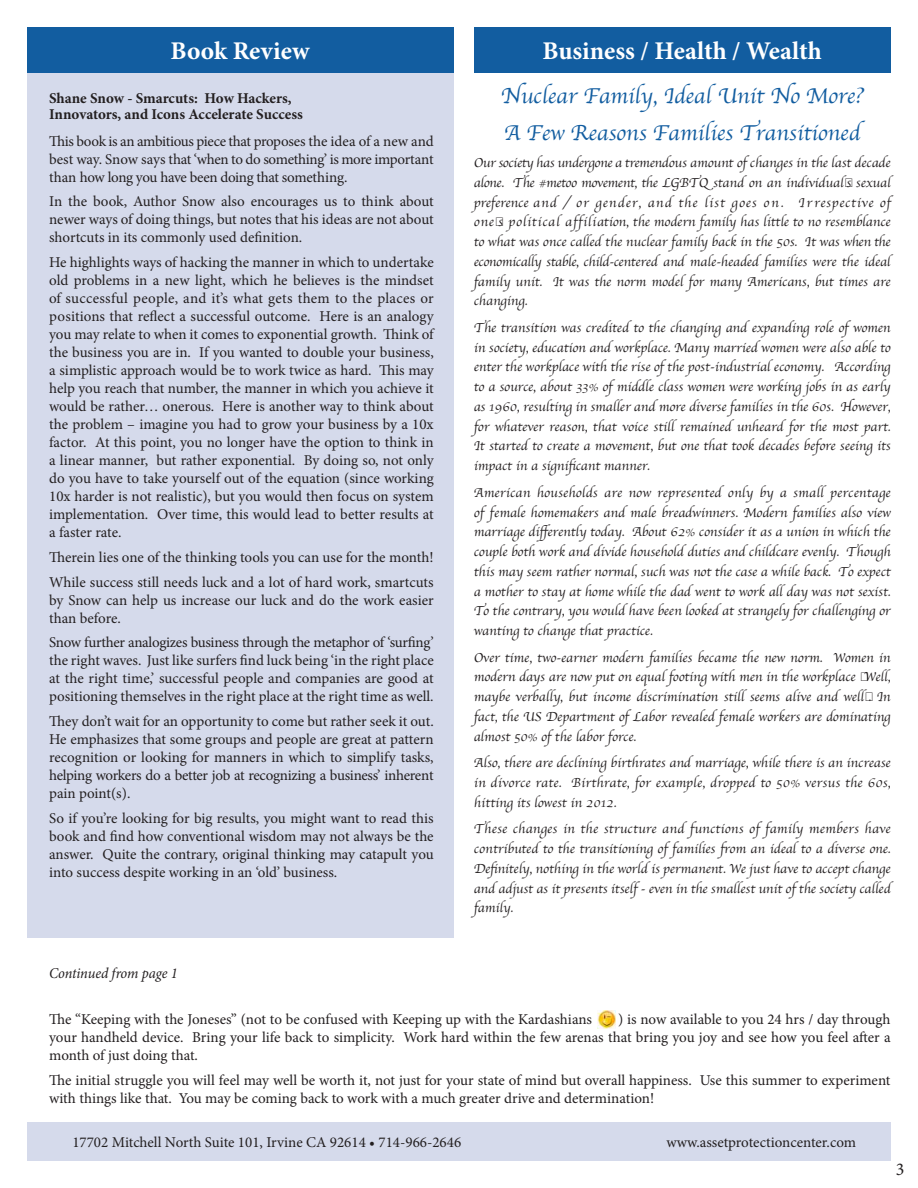
<style>
.page{position:relative;width:918px;height:1188px;background:#fff}
.page>*{position:absolute;margin:0;border:0;box-sizing:border-box;transform-origin:0 0}
.t1{font:700 25.5px "Minion Pro";color:#fff}
.t2{font:22.5px/37.3px "Apple Chancery";color:#125da0}
.t3{font:18px "Minion Pro";color:#231f20}
.t4{font:15px/18px "Minion Pro";letter-spacing:-.005em;color:#231f20;text-align:justify}
.t5{font:700 15px/15.6px "Minion Pro";color:#231f20}
.t6{font:italic 15px "Minion Pro";letter-spacing:-.01em;color:#231f20;scale:.96 1}
.t7{font:13.5px/19.8px "Apple Chancery";color:#231f20;text-align:justify}
</style>
<div class="page">
<div style="left:27px;top:1122px;width:864px;height:39px;background:#d5daeb"></div>
<div style="left:27px;top:27px;width:426px;height:910px;background:#d5daeb"></div>
<div style="left:27px;top:27px;width:426px;height:45px;background:#125da0"></div>
<img style="left:598px;top:1011px;width:18px;height:18px">
<div style="left:474px;top:27px;width:417px;height:45px;background:#125da0"></div>
<h1 class="t1" style="left:171px;top:33px;width:141px">Book Review</h1>
<p class="t5" style="left:49px;top:90px;width:255px">Shane Snow - Smarcuts: How Hackers,<br>Innovators, and Icons Accelerate Success</p>
<p class="t4" style="left:49px;top:132px;width:386px">This book is an ambitious piece that proposes the idea of a new and best way. Snow says that ‘when to do something’ is more important than how long you have been doing that something.</p>
<p class="t4" style="left:49px;top:193px;width:386px">In the book, Author Snow also encourages us to think about newer ways of doing things, but notes that his ideas are not about shortcuts in its commonly used definition.</p>
<p class="t4" style="left:49px;top:253px;width:386px">He highlights ways of hacking the manner in which to undertake old problems in a new light, which he believes is the mindset of successful people, and it’s what gets them to the places or positions that reflect a successful outcome. Here is an analogy you may relate to when it comes to exponential growth. Think of the business you are in. If you wanted to double your business, a simplistic approach would be to work twice as hard. This may help you reach that number, the manner in which you achieve it would be rather… onerous. Here is another way to think about the problem – imagine you had to grow your business by a 10x factor. At this point, you no longer have the option to think in a linear manner, but rather exponential. By doing so, not only do you have to take yourself out of the equation (since working 10x harder is not realistic), but you would then focus on system implementation. Over time, this would lead to better results at a faster rate.</p>
<p class="t4" style="left:49px;top:545px;width:386px;line-height:24.8px">Therein lies one of the thinking tools you can use for the month!<br>While success still needs luck and a lot of hard work, smartcuts</p>
<p class="t4" style="left:49px;top:591px;width:386px">by Snow can help us increase our luck and do the work easier than before.</p>
<p class="t4" style="left:49px;top:634px;width:386px">Snow further analogizes business through the metaphor of ‘surfing’ the right waves. Just like surfers find luck being ‘in the right place at the right time,’ successful people and companies are good at positioning themselves in the right place at the right time as well.</p>
<p class="t4" style="left:49px;top:712px;width:386px">They don’t wait for an opportunity to come but rather seek it out.<br>He emphasizes that some groups and people are great at pattern recognition or looking for manners in which to simplify tasks, helping workers do a better job at recognizing a business’ inherent pain point(s).</p>
<p class="t4" style="left:49px;top:809px;width:386px">So if you’re looking for big results, you might want to read this book and find how conventional wisdom may not always be the answer. Quite the contrary, original thinking may catapult you into success despite working in an ‘old’ business.</p>
<p class="t6" style="left:49px;top:963px;width:135px">Continued from page 1</p>
<h1 class="t1" style="left:543px;top:33px;width:281px">Business / Health / Wealth</h1>
<h2 class="t2" style="left:501px;top:77px;width:364px">Nuclear Family, Ideal Unit No More?<br>A Few Reasons Families Transitioned</h2>
<p class="t7" style="left:474px;top:153px;width:418px">Our society has undergone a tremendous amount of changes in the last decade alone. The #metoo movement, the LGBTQ stand on an individual’s sexual preference and / or gender, and the list goes on. Irrespective of one’s political affiliation, the modern family has little to no resemblance to what was once called the nuclear family back in the 50s. It was when the economically stable, child-centered and male-headed families were the ideal family unit. It was the norm model for many Americans, but times are changing.</p>
<p class="t7" style="left:474px;top:318px;width:418px">The transition was credited to the changing and expanding role of women in society, education and workplace. Many married women were also able to enter the workplace with the rise of the post-industrial economy. According to a source, about 33% of middle class women were working jobs in as early as 1960, resulting in smaller and more diverse families in the 60s. However, for whatever reason, that voice still remained unheard for the most part.<br>It started to create a movement, but one that took decades before seeing its impact in a significant manner.</p>
<p class="t7" style="left:474px;top:482px;width:418px">American households are now represented only by a small percentage of female homemakers and male breadwinners. Modern families also view marriage differently today. About 62% consider it as a union in which the couple both work and divide household duties and childcare evenly. Though this may seem rather normal, such was not the case a while back. To expect a mother to stay at home while the dad went to work all day was not sexist.<br>To the contrary, you would have been looked at strangely for challenging or wanting to change that practice.</p>
<p class="t7" style="left:474px;top:647px;width:418px">Over time, two-earner modern families became the new norm. Women in modern days are now put on equal footing with men in the workplace (Well, maybe verbally, but income discrimination still seems alive and well). In fact, the US Department of Labor revealed female workers are dominating almost 50% of the labor force.</p>
<p class="t7" style="left:474px;top:753px;width:418px">Also, there are declining birthrates and marriage, while there is an increase in divorce rate. Birthrate, for example, dropped to 50% versus the 60s, hitting its lowest in 2012.</p>
<p class="t7" style="left:474px;top:819px;width:418px">These changes in the structure and functions of family members have contributed to the transitioning of families from an ideal to a diverse one.<br>Definitely, nothing in the world is permanent. We just have to accept change and adjust as it presents itself - even in the smallest unit of the society called family.</p>
<p class="t4" style="left:49px;top:1010px;width:544px">The “Keeping with the Joneses” (not to be confused with Keeping up with the Kardashians</p>
<p class="t4" style="left:49px;top:1010px;width:843px;text-indent:569px">) is now available to you 24 hrs / day through your handheld device. Bring your life back to simplicity. Work hard within the few arenas that bring you joy and see how you feel after a month of just doing that.</p>
<p class="t4" style="left:49px;top:1071px;width:843px">The initial struggle you will feel may well be worth it, not just for your state of mind but overall happiness. Use this summer to experiment with things like that. You may be coming back to work with a much greater drive and determination!</p>
<p class="t4" style="left:72px;top:1134px;width:390px">17702 Mitchell North Suite 101, Irvine CA 92614 • 714-966-2646</p>
<p class="t4" style="left:666px;top:1134px;width:191px">www.assetprotectioncenter.com</p>
<p class="t3" style="left:896px;top:1157px;width:10px">3</p>
</div>
